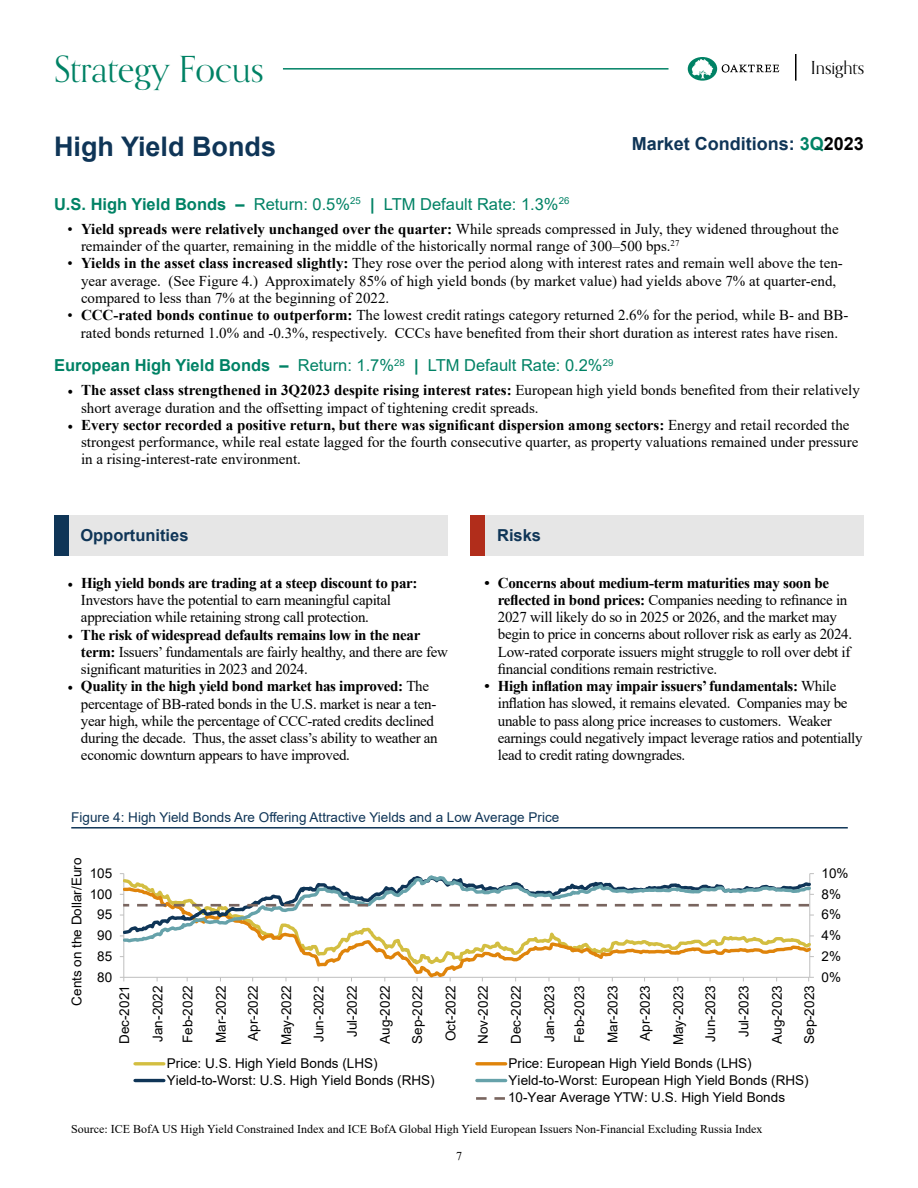
<style>
.page{position:relative;width:918px;height:1188px;background:#fff}
.page>*{position:absolute;margin:0;border:0;box-sizing:border-box;transform-origin:0 0}
.t1{font:36px "Orpheus Pro";color:#008265}
.t2{font:700 27px "Arial";color:#0f3557}
.t3{font:700 18px "Arial";color:#0f3557}
.t4{font:18px "Orpheus Pro";color:#000}
.t5{font:16.5px "Arial";color:#008265}
.t6{font:700 16.5px "Arial";color:#0f3557}
.t7{font:15px/17.2px "Times New Roman";color:#000}
.t8{font:15px/17.2px "Times New Roman";letter-spacing:-.02em;color:#000}
.t9{font:13.5px/16.8px "Arial";letter-spacing:.005em;color:#000}
.t10{font:13.5px "Arial";color:#0f3557}
.t11{font:12px "Times New Roman";color:#000}
.s1{color:#008265}
.s2{color:#000}
.s3{font-weight:700}
.s4{font-family:"Minion Pro"}
</style>
<div class="page">
<svg style="left:688px;top:57px;width:91px;height:24px"></svg>
<hr style="left:795px;top:54px;width:2px;height:27px;background:#000">
<hr style="left:283px;top:68px;width:386px;height:2px;background:#008265">
<div style="left:471px;top:516px;width:393px;height:40px;background:#e6e6e6"></div>
<div style="left:55px;top:516px;width:393px;height:40px;background:#e6e6e6"></div>
<div style="left:54px;top:516px;width:14px;height:40px;background:#0f3557"></div>
<div style="left:471px;top:516px;width:14px;height:40px;background:#b12d1b"></div>
<hr style="left:71px;top:827px;width:777px;height:2px;background:#0f3557">
<svg style="left:124px;top:944px;width:687px;height:34px"></svg>
<svg style="left:124px;top:937px;width:687px;height:7px"></svg>
<hr style="left:135px;top:1062px;width:29px;height:3px;background:#d3be41">
<hr style="left:477px;top:1062px;width:29px;height:3px;background:#df840b">
<hr style="left:135px;top:1079px;width:29px;height:3px;background:#0f3557">
<hr style="left:477px;top:1079px;width:29px;height:3px;background:#66a2aa">
<svg style="left:120px;top:873px;width:694px;height:64px"></svg>
<svg style="left:476px;top:1097px;width:29px;height:3px"></svg>
<h1 class="t1" style="left:54px;top:47px;width:211px">Strategy Focus</h1>
<p class="t4" style="left:811px;top:56px;width:55px">Insights</p>
<p class="t3" style="left:632px;top:131px;width:234px">Market Conditions: <span class="s1">3Q</span><span class="s2">2023</span></p>
<h2 class="t2" style="left:54px;top:128px;width:224px">High Yield Bonds</h2>
<p class="t5" style="left:54px;top:193px;width:517px"><span class="s3">U.S. High Yield Bonds –</span> Return: 0.5%<sup>25</sup> <span class="s3">|</span> LTM Default Rate: 1.3%<sup>26</sup></p>
<p class="t7" style="left:81px;top:220px;width:759px;text-indent:-14px">• <span class="s3">Yield spreads were relatively unchanged over the quarter:</span> While spreads compressed in July, they widened throughout the remainder of the quarter, remaining in the middle of the historically normal range of 300–500 bps.<sup>27</sup></p>
<p class="t7" style="left:81px;top:254px;width:763px;text-indent:-14px">• <span class="s3">Yields in the asset class increased slightly:</span> They rose over the period along with interest rates and remain well above the ten&shy;year average. (See Figure 4.) Approximately 85% of high yield bonds (by market value) had yields above 7% at quarter-end, compared to less than 7% at the beginning of 2022.</p>
<p class="t7" style="left:68px;top:306px;width:782px;line-height:18px;text-align:center">• <span class="s3">CCC-rated bonds continue to outperform:</span> The lowest credit ratings category returned 2.6% for the period, while B- and BB&shy;rated bonds returned 1.0% and -0.3%, respectively. CCCs have benefited from their short duration as interest rates have risen.</p>
<p class="t5" style="left:54px;top:354px;width:561px"><span class="s3">European High Yield Bonds –</span> Return: 1.7%<sup>28</sup> <span class="s3">|</span> LTM Default Rate: 0.2%<sup>29</sup></p>
<p class="t7" style="left:81px;top:381px;width:780px;text-indent:-14px"><span class="s4">•</span> <span class="s3">The asset class strengthened in 3Q2023 despite rising interest rates:</span> European high yield bonds benefited from their relatively short average duration and the offsetting impact of tightening credit spreads.</p>
<p class="t7" style="left:81px;top:416px;width:779px;text-indent:-14px"><span class="s4">•</span> <span class="s3">Every sector recorded a positive return, but there was significant dispersion among sectors:</span> Energy and retail recorded the strongest performance, while real estate lagged for the fourth consecutive quarter, as property valuations remained under pressure in a rising-interest-rate environment.</p>
<p class="t6" style="left:80px;top:523px;width:110px">Opportunities</p>
<p class="t6" style="left:497px;top:523px;width:46px">Risks</p>
<p class="t8" style="left:81px;top:574px;width:338px;text-indent:-13px"><span class="s4">•</span> <span class="s3">High yield bonds are trading at a steep discount to par:<br></span>Investors have the potential to earn meaningful capital appreciation while retaining strong call protection.</p>
<p class="t8" style="left:81px;top:626px;width:368px;text-indent:-14px"><span class="s4">•</span> <span class="s3">The risk of widespread defaults remains low in the near term:</span> Issuers’ fundamentals are fairly healthy, and there are few significant maturities in 2023 and 2024.</p>
<p class="t8" style="left:81px;top:677px;width:358px;text-indent:-14px"><span class="s4">•</span> <span class="s3">Quality in the high yield bond market has improved:</span> The percentage of BB-rated bonds in the U.S. market is near a ten&shy;year high, while the percentage of CCC-rated credits declined during the decade. Thus, the asset class’s ability to weather an economic downturn appears to have improved.</p>
<p class="t8" style="left:498px;top:574px;width:356px;text-indent:-14px"><span class="s3">• Concerns about medium-term maturities may soon be reflected in bond prices:</span> Companies needing to refinance in 2027 will likely do so in 2025 or 2026, and the market may begin to price in concerns about rollover risk as early as 2024.<br>Low-rated corporate issuers might struggle to roll over debt if financial conditions remain restrictive.</p>
<p class="t8" style="left:498px;top:677px;width:366px;text-indent:-14px"><span class="s3">• High inflation may impair issuers’ fundamentals:</span> While inflation has slowed, it remains elevated. Companies may be unable to pass along price increases to customers. Weaker earnings could negatively impact leverage ratios and potentially lead to credit rating downgrades.</p>
<p class="t10" style="left:71px;top:807px;width:489px">Figure 4: High Yield Bonds Are Offering Attractive Yields and a Low Average Price</p>
<p class="t9" style="left:68px;top:1006px;width:150px;rotate:-90deg">Cents on the Dollar/Euro</p>
<p class="t9" style="left:90px;top:865px;width:24px">105</p>
<p class="t9" style="left:821px;top:865px;width:28px">10%</p>
<p class="t9" style="left:90px;top:885px;width:24px">100</p>
<p class="t9" style="left:821px;top:885px;width:21px">8%</p>
<p class="t9" style="left:97px;top:906px;width:17px">95</p>
<p class="t9" style="left:821px;top:906px;width:21px">6%</p>
<p class="t9" style="left:97px;top:927px;width:17px">90</p>
<p class="t9" style="left:821px;top:927px;width:21px">4%</p>
<p class="t9" style="left:97px;top:948px;width:17px">85</p>
<p class="t9" style="left:821px;top:948px;width:21px">2%</p>
<p class="t9" style="left:97px;top:968px;width:17px">80</p>
<p class="t9" style="left:821px;top:968px;width:21px">0%</p>
<p class="t9" style="left:116px;top:1044px;width:60px;rotate:-90deg">Dec-2021</p>
<p class="t9" style="left:149px;top:1042px;width:58px;rotate:-90deg">Jan-2022</p>
<p class="t9" style="left:179px;top:1043px;width:59px;rotate:-90deg">Feb-2022</p>
<p class="t9" style="left:213px;top:1043px;width:59px;rotate:-90deg">Mar-2022</p>
<p class="t9" style="left:245px;top:1041px;width:57px;rotate:-90deg">Apr-2022</p>
<p class="t9" style="left:278px;top:1045px;width:62px;rotate:-90deg">May-2022</p>
<p class="t9" style="left:310px;top:1042px;width:58px;rotate:-90deg">Jun-2022</p>
<p class="t9" style="left:343px;top:1037px;width:53px;rotate:-90deg">Jul-2022</p>
<p class="t9" style="left:377px;top:1044px;width:60px;rotate:-90deg">Aug-2022</p>
<p class="t9" style="left:409px;top:1044px;width:60px;rotate:-90deg">Sep-2022</p>
<p class="t9" style="left:442px;top:1041px;width:57px;rotate:-90deg">Oct-2022</p>
<p class="t9" style="left:474px;top:1044px;width:60px;rotate:-90deg">Nov-2022</p>
<p class="t9" style="left:508px;top:1044px;width:60px;rotate:-90deg">Dec-2022</p>
<p class="t9" style="left:541px;top:1042px;width:58px;rotate:-90deg">Jan-2023</p>
<p class="t9" style="left:571px;top:1043px;width:59px;rotate:-90deg">Feb-2023</p>
<p class="t9" style="left:604px;top:1043px;width:59px;rotate:-90deg">Mar-2023</p>
<p class="t9" style="left:637px;top:1041px;width:57px;rotate:-90deg">Apr-2023</p>
<p class="t9" style="left:670px;top:1045px;width:62px;rotate:-90deg">May-2023</p>
<p class="t9" style="left:702px;top:1042px;width:58px;rotate:-90deg">Jun-2023</p>
<p class="t9" style="left:735px;top:1037px;width:53px;rotate:-90deg">Jul-2023</p>
<p class="t9" style="left:769px;top:1044px;width:60px;rotate:-90deg">Aug-2023</p>
<p class="t9" style="left:801px;top:1044px;width:60px;rotate:-90deg">Sep-2023</p>
<p class="t9" style="left:167px;top:1055px;width:212px">Price: U.S. High Yield Bonds (LHS)</p>
<p class="t9" style="left:509px;top:1055px;width:245px">Price: European High Yield Bonds (LHS)</p>
<p class="t9" style="left:167px;top:1072px;width:269px">Yield-to-Worst: U.S. High Yield Bonds (RHS)</p>
<p class="t9" style="left:508px;top:1072px;width:302px">Yield-to-Worst: European High Yield Bonds (RHS)<br>10-Year Average YTW: U.S. High Yield Bonds</p>
<p class="t11" style="left:71px;top:1120px;width:693px">Source: ICE BofA US High Yield Constrained Index and ICE BofA Global High Yield European Issuers Non-Financial Excluding Russia Index</p>
<p class="t11" style="left:456px;top:1148px;width:7px">7</p>
</div>
